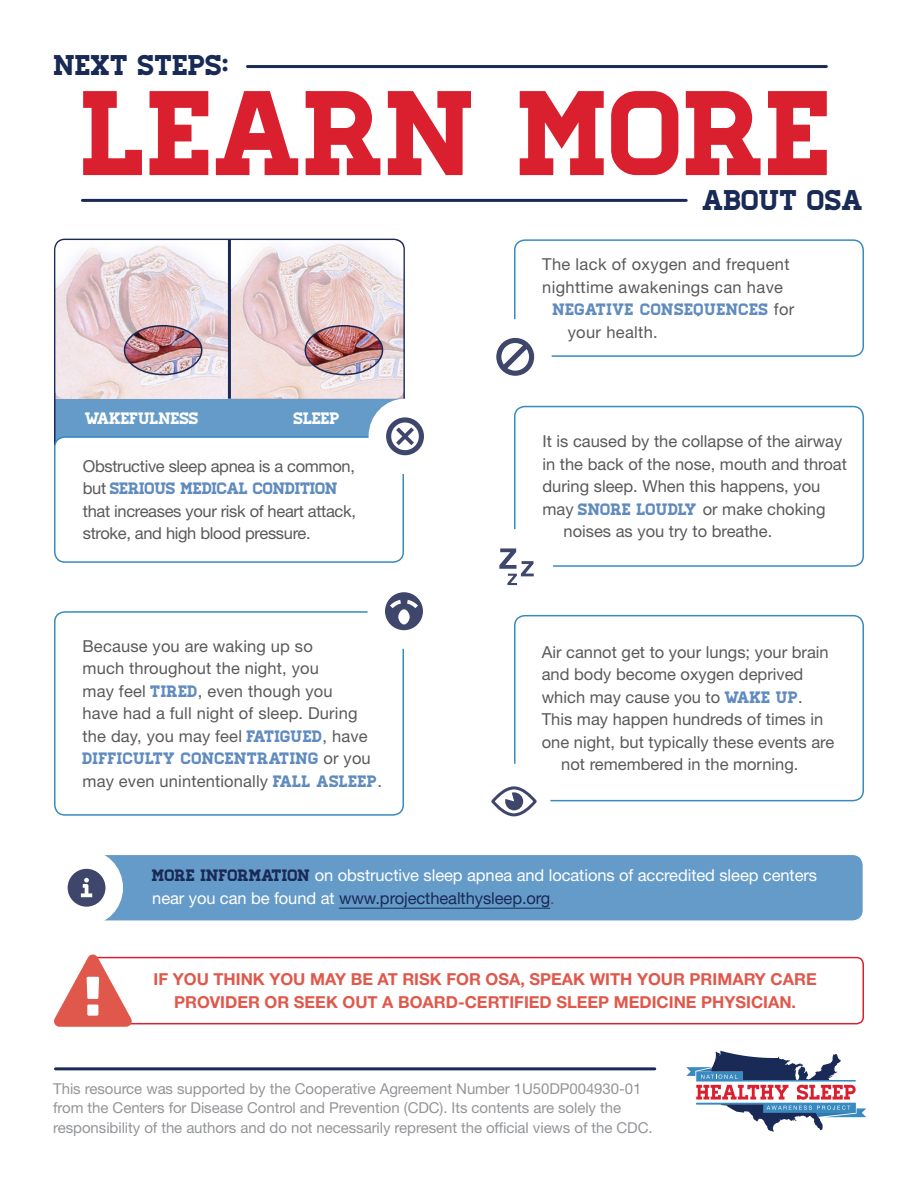
<style>
.page{position:relative;width:918px;height:1188px;background:#fff}
.page>*{position:absolute;margin:0;border:0;box-sizing:border-box;transform-origin:0 0}
.t1{font:120px "Homestead";color:#da1f2f}
.t2{font:28.5px "Homestead";color:#1a2a56}
.t3{font:16.5px/22.5px "Helvetica Neue LT Std";color:#58595b}
.t4{font:700 16.5px/22.5px "Helvetica Neue LT Std";color:#e0584b;text-align:center}
.t5{font:16.5px/22.5px "Helvetica Neue LT Std";letter-spacing:-.02em;color:#58595b}
.t6{font:16.5px "Helvetica Neue LT Std";letter-spacing:-.005em;color:#fff}
.t7{font:16.5px/22.5px "Helvetica Neue LT Std";letter-spacing:.02em;color:#58595b}
.t8{font:16.5px "Homestead";letter-spacing:.01em;color:#5f8bbe}
.t9{font:16.5px "Helvetica Neue";letter-spacing:-.005em;color:#1a2a56}
.t10{font:16.5px "Homestead";letter-spacing:-.02em;color:#5f8bbe}
.t11{font:16.5px "Homestead";letter-spacing:-.02em;color:#fff}
.t12{font:15px/19.5px "Helvetica Neue LT Std";letter-spacing:-.005em;color:#939598}
.s1{font-family:"Helvetica Neue LT Std";color:#58595b}
.s2{font-family:"Homestead";color:#5f8bbe}
.s3{font-family:"Homestead";color:#1a2a56}
.s4{font-family:"Helvetica Neue LT Std";color:#fff}
</style>
<div class="page">
<svg style="left:686px;top:1051px;width:180px;height:81px"></svg>
<hr style="left:56px;top:1067px;width:599px;height:3px;background:#1a2a56">
<div style="left:55px;top:239px;width:349px;height:223px;background:#659bc9;border-radius:10px"></div>
<div style="left:514px;top:406px;width:350px;height:161px;border:2px solid #388abf;border-radius:10px"></div>
<div style="left:480px;top:529px;width:73px;height:75px;background:#fff;border-radius:50%"></div>
<svg style="left:499px;top:548px;width:35px;height:37px"></svg>
<div style="left:514px;top:615px;width:350px;height:186px;border:2px solid #388abf;border-radius:10px"></div>
<div style="left:478px;top:764px;width:72px;height:75px;background:#fff;border-radius:50%"></div>
<svg style="left:491px;top:786px;width:46px;height:30px"></svg>
<svg style="left:132px;top:956px;width:732px;height:69px"></svg>
<svg style="left:54px;top:955px;width:78px;height:72px"></svg>
<hr style="left:247px;top:65px;width:579px;height:3px;background:#1a2a56">
<hr style="left:82px;top:199px;width:604px;height:3px;background:#1a2a56">
<div style="left:514px;top:239px;width:350px;height:118px;border:2px solid #388abf;border-radius:10px"></div>
<div style="left:479px;top:319px;width:73px;height:76px;background:#fff;border-radius:50%"></div>
<svg style="left:496px;top:338px;width:38px;height:38px"></svg>
<div style="left:54px;top:611px;width:350px;height:205px;border:2px solid #388abf;border-radius:10px"></div>
<div style="left:368px;top:574px;width:72px;height:75px;background:#fff;border-radius:50%"></div>
<svg style="left:385px;top:592px;width:38px;height:38px"></svg>
<div style="left:87px;top:855px;width:776px;height:65px;background:#659bc9;border-radius:10px"></div>
<div style="left:50px;top:850px;width:73px;height:75px;background:#fff;border-radius:50%"></div>
<svg style="left:68px;top:869px;width:37px;height:38px"></svg>
<hr style="left:339px;top:908px;width:211px;height:1px;background:#1a2a56">
<svg style="left:56px;top:240px;width:347px;height:159px;background:#e5d1d3"></svg>
<hr style="left:228px;top:241px;width:3px;height:156px;background:#1a2a56">
<div style="left:55px;top:437px;width:348px;height:125px;background:#fff;border-radius:10px"></div>
<div style="left:54px;top:436px;width:350px;height:127px;border:2px solid #388abf;border-radius:10px"></div>
<div style="left:369px;top:399px;width:72px;height:75px;background:#fff;border-radius:50%"></div>
<svg style="left:386px;top:417px;width:38px;height:38px"></svg>
<div style="left:305px;top:325px;width:78px;height:50px;border:2px solid #1a2a56;border-radius:50%"></div>
<div style="left:124px;top:325px;width:79px;height:50px;border:2px solid #1a2a56;border-radius:50%"></div>
<h2 class="t2" style="left:54px;top:49px;width:177px">NEXT STEPS:</h2>
<h1 class="t1" style="left:83px;top:63px;width:753px">LEARN MORE</h1>
<h2 class="t2" style="left:703px;top:183px;width:162px">ABOUT OSA</h2>
<p class="t11" style="left:85px;top:409px;width:115px">WAKEFULNESS</p>
<p class="t11" style="left:294px;top:409px;width:47px">SLEEP</p>
<p class="t5" style="left:83px;top:454px;width:274px">Obstructive sleep apnea is a common,</p>
<p class="t10" style="left:83px;top:479px;width:257px"><span class="s1">but</span> SERIOUS MEDICAL CONDITION</p>
<p class="t5" style="left:83px;top:499px;width:275px">that increases your risk of heart attack, stroke, and high blood pressure.</p>
<p class="t3" style="left:83px;top:635px;width:287px">Because you are waking up so<br>much throughout the night, you<br>may feel <span class="s2">TIRED</span>, even though you have had a full night of sleep. During the day, you may feel <span class="s2">FATIGUED</span>, have</p>
<p class="t8" style="left:83px;top:749px;width:290px">DIFFICULTY CONCENTRATING <span class="s1">or you</span></p>
<p class="t3" style="left:83px;top:770px;width:301px">may even unintentionally <span class="s2">FALL ASLEEP</span>.</p>
<p class="t7" style="left:542px;top:253px;width:249px">The lack of oxygen and frequent nighttime awakenings can have</p>
<p class="t8" style="left:553px;top:300px;width:243px">NEGATIVE CONSEQUENCES <span class="s1">for</span></p>
<p class="t7" style="left:568px;top:320px;width:92px">your health.</p>
<p class="t3" style="left:543px;top:430px;width:301px">It is caused by the collapse of the airway</p>
<p class="t3" style="left:543px;top:452px;width:306px">in the back of the nose, mouth and throat</p>
<p class="t3" style="left:543px;top:475px;width:279px">during sleep. When this happens, you</p>
<p class="t3" style="left:543px;top:497px;width:285px">may <span class="s2">SNORE LOUDLY</span> or make choking</p>
<p class="t3" style="left:564px;top:520px;width:210px">noises as you try to breathe.</p>
<p class="t3" style="left:542px;top:640px;width:288px">Air cannot get to your lungs; your brain</p>
<p class="t3" style="left:542px;top:663px;width:263px">and body become oxygen deprived</p>
<p class="t3" style="left:542px;top:685px;width:263px">which may cause you to <span class="s2">WAKE UP</span>.</p>
<p class="t3" style="left:542px;top:708px;width:283px">This may happen hundreds of times in</p>
<p class="t3" style="left:542px;top:730px;width:294px">one night, but typically these events are</p>
<p class="t3" style="left:561px;top:753px;width:239px">not remembered in the morning.</p>
<p class="t6" style="left:152px;top:865px;width:666px"><span class="s3">MORE INFORMATION</span> on obstructive sleep apnea and locations of accredited sleep centers</p>
<p class="t9" style="left:152px;top:888px;width:404px"><span class="s4">near you can be found at</span> www.projecthealthysleep.org<span class="s1">.</span></p>
<p class="t4" style="left:154px;top:968px;width:665px">IF YOU THINK YOU MAY BE AT RISK FOR OSA, SPEAK WITH YOUR PRIMARY CARE<br>PROVIDER OR SEEK OUT A BOARD-CERTIFIED SLEEP MEDICINE PHYSICIAN.</p>
<p class="t12" style="left:53px;top:1079px;width:601px">This resource was supported by the Cooperative Agreement Number 1U50DP004930-01 from the Centers for Disease Control and Prevention (CDC). Its contents are solely the responsibility of the authors and do not necessarily represent the official views of the CDC.</p>
</div>
